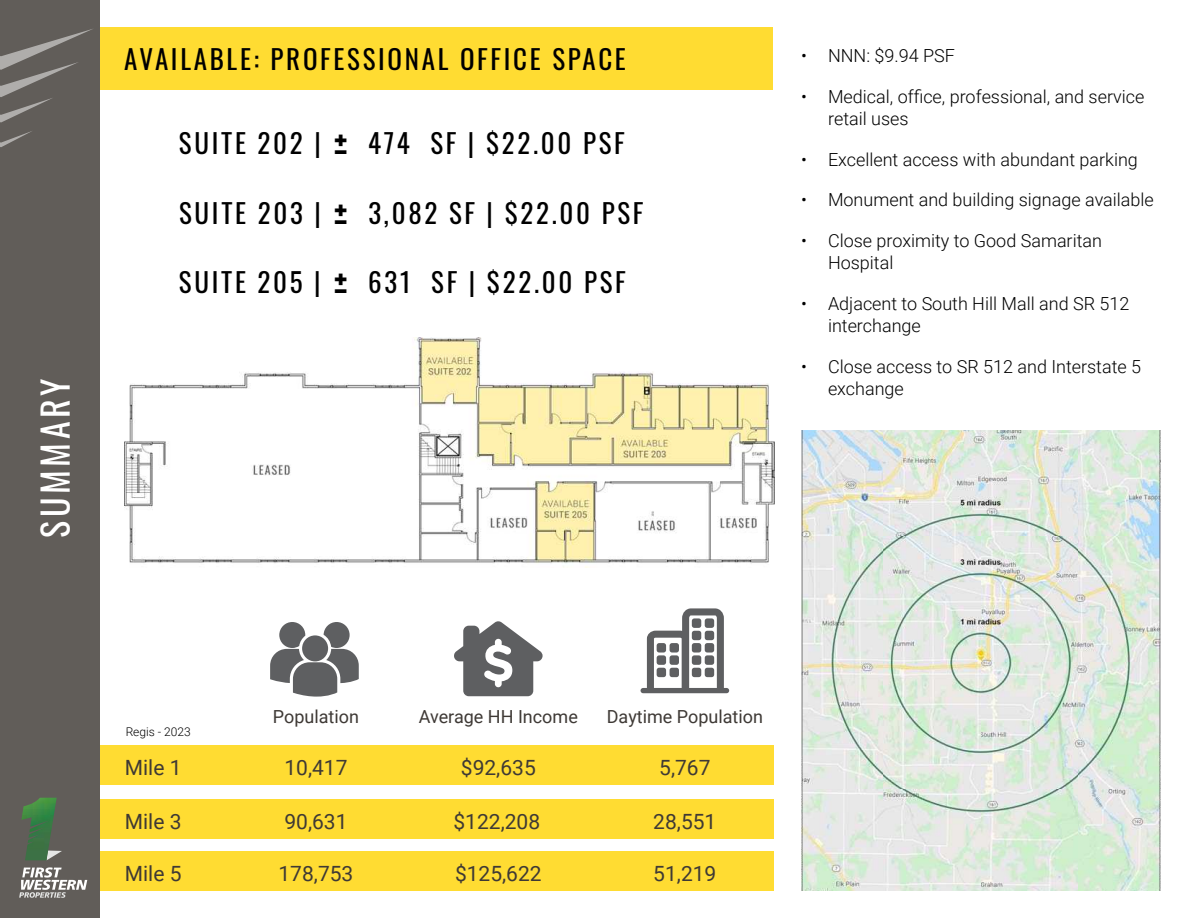
<style>
.page{position:relative;width:1188px;height:918px;background:#fff}
.page>*{position:absolute;margin:0;border:0;box-sizing:border-box;transform-origin:0 0}
.t1{font:36px "Oswald";letter-spacing:.1em;color:#fff}
.t2{font:27px "Oswald";letter-spacing:.1em;color:#000}
.t3{font:21px "Roboto";color:#3e3935}
.t4{font:300 18px/22.5px "Roboto";color:#000}
.t5{font:18px "Roboto";color:#3e3935}
.t6{font:300 12px "Roboto";color:#000}
.s1{font-size:45px}
</style>
<div class="page">
<div style="left:100px;top:27px;width:673px;height:63px;background:#ffdc32"></div>
<div style="left:89px;top:799px;width:685px;height:39px;background:#ffdc32"></div>
<div style="left:89px;top:851px;width:685px;height:40px;background:#ffdc32"></div>
<div style="left:89px;top:745px;width:685px;height:39px;background:#ffdc32"></div>
<div style="left:0;top:0;width:100px;height:918px;background:#615d59"></div>
<svg style="left:19px;top:867px;width:68px;height:31px"></svg>
<svg style="left:57px;top:850px;width:5px;height:4px"></svg>
<img style="left:21px;top:798px;width:36px;height:62px">
<svg style="left:0;top:29px;width:93px;height:94px"></svg>
<svg style="left:0;top:131px;width:32px;height:16px"></svg>
<img style="left:801px;top:431px;width:360px;height:460px">
<img style="left:124px;top:337px;width:650px;height:231px">
<svg style="left:641px;top:608px;width:88px;height:85px"></svg>
<div style="left:692px;top:618px;width:9px;height:10px;background:#5e5f61;border-radius:3px"></div>
<div style="left:692px;top:631px;width:9px;height:9px;background:#5e5f61;border-radius:3px"></div>
<div style="left:692px;top:643px;width:9px;height:10px;background:#5e5f61;border-radius:3px"></div>
<div style="left:705px;top:618px;width:9px;height:10px;background:#5e5f61;border-radius:3px"></div>
<div style="left:705px;top:631px;width:9px;height:9px;background:#5e5f61;border-radius:3px"></div>
<div style="left:705px;top:643px;width:9px;height:10px;background:#5e5f61;border-radius:3px"></div>
<div style="left:692px;top:655px;width:9px;height:10px;background:#5e5f61;border-radius:3px"></div>
<div style="left:692px;top:668px;width:9px;height:9px;background:#5e5f61;border-radius:3px"></div>
<div style="left:705px;top:655px;width:9px;height:10px;background:#5e5f61;border-radius:3px"></div>
<div style="left:705px;top:668px;width:9px;height:9px;background:#5e5f61;border-radius:3px"></div>
<div style="left:657px;top:643px;width:9px;height:10px;background:#5e5f61;border-radius:3px"></div>
<div style="left:670px;top:643px;width:9px;height:10px;background:#5e5f61;border-radius:3px"></div>
<div style="left:657px;top:655px;width:9px;height:10px;background:#5e5f61;border-radius:3px"></div>
<div style="left:657px;top:668px;width:9px;height:9px;background:#5e5f61;border-radius:3px"></div>
<div style="left:670px;top:655px;width:9px;height:10px;background:#5e5f61;border-radius:3px"></div>
<div style="left:670px;top:668px;width:9px;height:9px;background:#5e5f61;border-radius:3px"></div>
<svg style="left:454px;top:621px;width:89px;height:75px"></svg>
<svg style="left:270px;top:622px;width:89px;height:75px"></svg>
<h1 class="t1" style="left:23px;top:538px;width:161px;rotate:-90deg">SUMMARY</h1>
<h2 class="t2" style="left:124px;top:35px;width:503px">AVAILABLE: PROFESSIONAL OFFICE SPACE</h2>
<h2 class="t2" style="left:179px;top:118px;width:447px">SUITE 202 | <span class="s1">±</span> 474 SF | $22.00 PSF</h2>
<h2 class="t2" style="left:179px;top:189px;width:466px">SUITE 203 | <span class="s1">±</span> 3,082 SF | $22.00 PSF</h2>
<h2 class="t2" style="left:179px;top:258px;width:448px">SUITE 205 | <span class="s1">±</span> 631 SF | $22.00 PSF</h2>
<p class="t4" style="left:801px;top:44px;width:155px">• NNN: $9.94 PSF</p>
<p class="t4" style="left:828px;top:85px;width:318px;text-indent:-27px">• Medical, office, professional, and service retail uses</p>
<p class="t4" style="left:801px;top:148px;width:338px">• Excellent access with abundant parking</p>
<p class="t4" style="left:801px;top:188px;width:354px">• Monument and building signage available</p>
<p class="t4" style="left:828px;top:229px;width:276px;text-indent:-27px">• Close proximity to Good Samaritan<br>Hospital</p>
<p class="t4" style="left:828px;top:292px;width:303px;text-indent:-27px">• Adjacent to South Hill Mall and SR 512 interchange</p>
<p class="t4" style="left:828px;top:355px;width:315px;text-indent:-27px">• Close access to SR 512 and Interstate 5 exchange</p>
<p class="t6" style="left:126px;top:723px;width:67px">Regis - 2023</p>
<p class="t3" style="left:125px;top:753px;width:58px">Mile 1</p>
<p class="t3" style="left:125px;top:807px;width:58px">Mile 3</p>
<p class="t3" style="left:125px;top:859px;width:58px">Mile 5</p>
<p class="t5" style="left:273px;top:704px;width:88px">Population</p>
<p class="t5" style="left:419px;top:704px;width:161px">Average HH Income</p>
<p class="t5" style="left:607px;top:704px;width:158px">Daytime Population</p>
<p class="t3" style="left:284px;top:753px;width:65px">10,417</p>
<p class="t3" style="left:461px;top:753px;width:76px">$92,635</p>
<p class="t3" style="left:659px;top:753px;width:53px">5,767</p>
<p class="t3" style="left:284px;top:807px;width:65px">90,631</p>
<p class="t3" style="left:453px;top:807px;width:88px">$122,208</p>
<p class="t3" style="left:653px;top:807px;width:65px">28,551</p>
<p class="t3" style="left:279px;top:859px;width:76px">178,753</p>
<p class="t3" style="left:455px;top:859px;width:88px">$125,622</p>
<p class="t3" style="left:653px;top:859px;width:65px">51,219</p>
</div>
